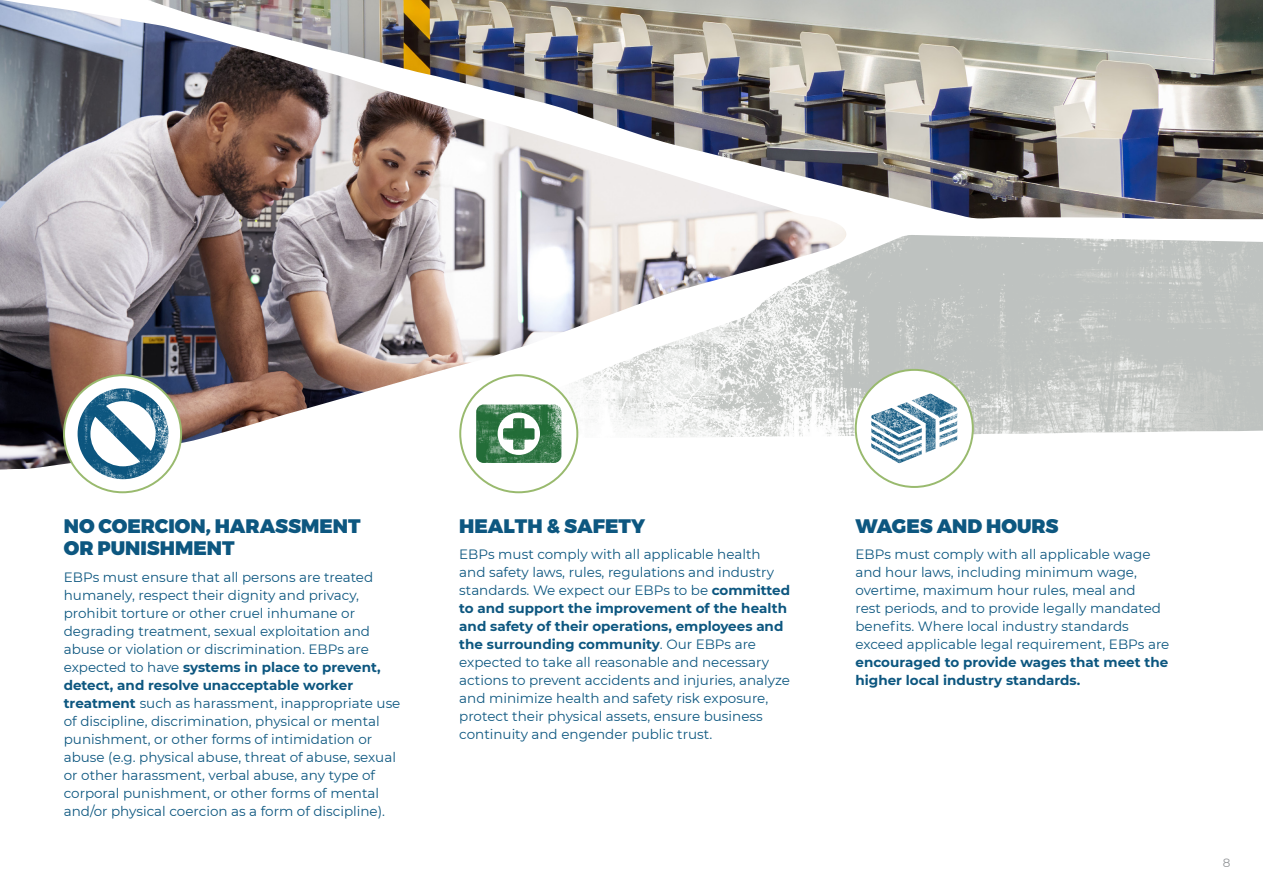
<style>
.page{position:relative;width:1263px;height:893px;background:#fff}
.page>*{position:absolute;margin:0;border:0;box-sizing:border-box;transform-origin:0 0}
.t1{font:900 19.5px/22.5px "Montserrat";color:#0d5780}
.t2{font:13.5px/18px "Montserrat";color:#0d5780}
.t3{font:12px "Montserrat";color:#939598}
.s1{font-weight:700}
</style>
<div class="page">
<img style="left:846px;top:0;width:417px;height:219px">
<img style="left:846px;top:235px;width:417px;height:203px">
<img style="left:0;top:0;width:846px;height:469px">
<div style="left:64px;top:375px;width:117px;height:117px;background:#fff;border-radius:50%"></div>
<div style="left:63px;top:374px;width:119px;height:119px;border:2px solid #99ba6e;border-radius:50%"></div>
<img style="left:78px;top:388px;width:90px;height:91px">
<div style="left:856px;top:370px;width:117px;height:117px;background:#fff;border-radius:50%"></div>
<div style="left:855px;top:369px;width:119px;height:119px;border:2px solid #99ba6e;border-radius:50%"></div>
<img style="left:871px;top:394px;width:86px;height:69px">
<div style="left:460px;top:375px;width:117px;height:117px;background:#fff;border-radius:50%"></div>
<div style="left:459px;top:374px;width:119px;height:119px;border:2px solid #99ba6e;border-radius:50%"></div>
<img style="left:476px;top:404px;width:85px;height:59px">
<p class="t1" style="left:64px;top:515px;width:298px">NO COERCION, HARASSMENT<br>OR PUNISHMENT</p>
<p class="t2" style="left:64px;top:567px;width:338px">EBPs must ensure that all persons are treated humanely, respect their dignity and privacy, prohibit torture or other cruel inhumane or degrading treatment, sexual exploitation and abuse or violation or discrimination. EBPs are expected to have <span class="s1">systems in place to prevent, detect, and resolve unacceptable worker treatment</span> such as harassment, inappropriate use of discipline, discrimination, physical or mental punishment, or other forms of intimidation or abuse (e.g. physical abuse, threat of abuse, sexual or other harassment, verbal abuse, any type of corporal punishment, or other forms of mental and/or physical coercion as a form of discipline).</p>
<p class="t1" style="left:459px;top:515px;width:187px">HEALTH &amp; SAFETY</p>
<p class="t2" style="left:459px;top:545px;width:332px">EBPs must comply with all applicable health and safety laws, rules, regulations and industry standards. We expect our EBPs to be <span class="s1">committed to and support the improvement of the health and safety of their operations, employees and the surrounding community</span>. Our EBPs are expected to take all reasonable and necessary actions to prevent accidents and injuries, analyze and minimize health and safety risk exposure, protect their physical assets, ensure business continuity and engender public trust.</p>
<p class="t1" style="left:855px;top:515px;width:205px">WAGES AND HOURS</p>
<p class="t2" style="left:855px;top:545px;width:315px">EBPs must comply with all applicable wage and hour laws, including minimum wage, overtime, maximum hour rules, meal and<br>rest periods, and to provide legally mandated benefits. Where local industry standards exceed applicable legal requirement, EBPs are <span class="s1">encouraged to provide wages that meet the higher local industry standards.</span></p>
<p class="t3" style="left:1223px;top:855px;width:9px">8</p>
</div>
